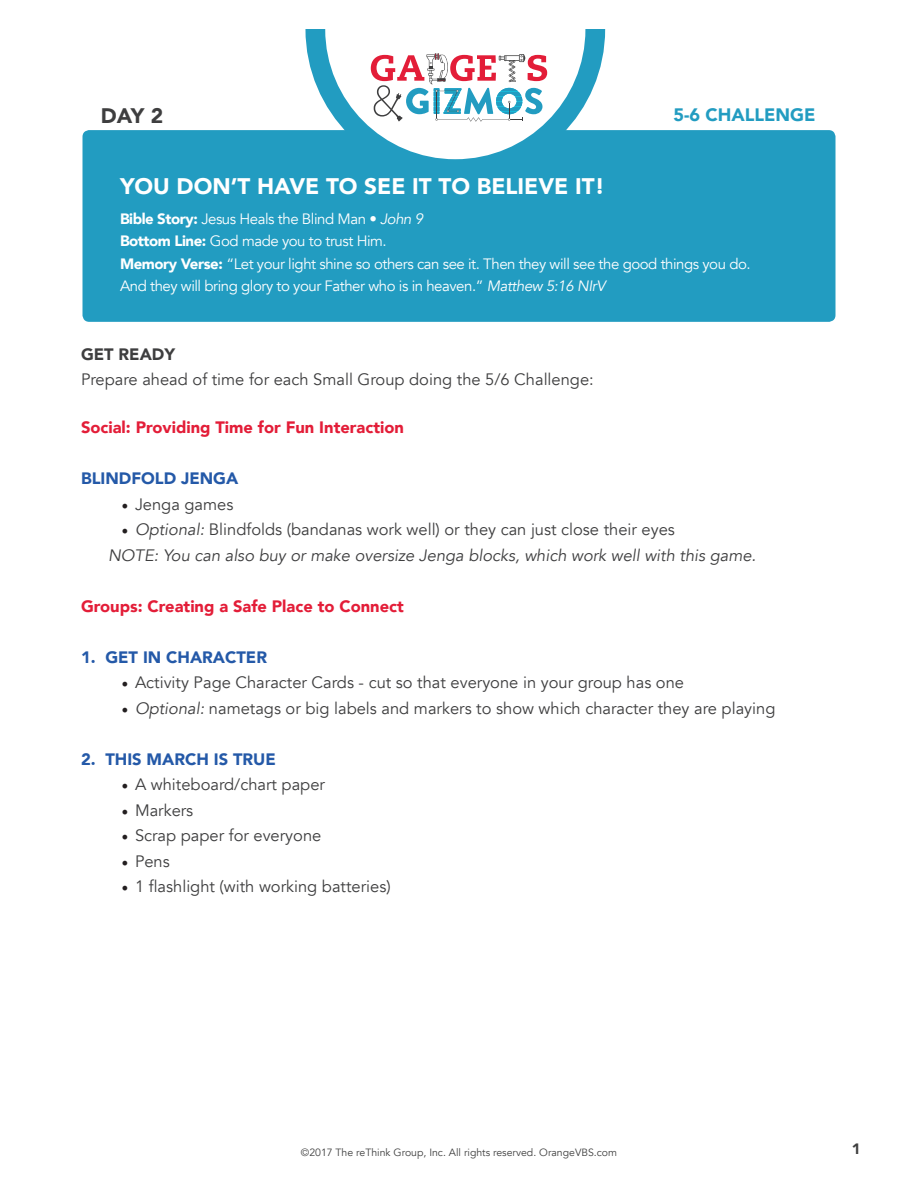
<style>
.page{position:relative;width:918px;height:1188px;background:#fff}
.page>*{position:absolute;margin:0;border:0;box-sizing:border-box;transform-origin:0 0}
.t1{font:900 22.5px "Avenir";color:#fff}
.t2{font:900 21px "Avenir";color:#3e3e3f}
.t3{font:900 18px "Avenir";color:#229cc1}
.t4{font:16.5px "Avenir";color:#3e3e3f}
.t5{font:900 16.5px "Avenir";color:#e31d38}
.t6{font:italic 16.5px "Avenir";color:#3e3e3f}
.t7{font:900 16.5px "Avenir";color:#2459a8}
.t8{font:900 16.5px "Avenir";color:#3e3e3f}
.t9{font:15px/22.5px "Avenir";letter-spacing:-.03em;color:#fff}
.t10{font:900 15px "Avenir";color:#404040}
.t11{font:10.5px "Avenir";color:#404040}
.s1{font-weight:900}
.s2{font-style:italic}
.s3{font-family:"Minion Pro";font-size:18px;color:#231f20}
</style>
<div class="page">
<div style="left:82px;top:130px;width:754px;height:192px;background:#229cc1;border-radius:7px"></div>
<svg style="left:305px;top:29px;width:300px;height:131px"></svg>
<svg style="left:325px;top:29px;width:260px;height:130px"></svg>
<p class="t2" style="left:101px;top:97px;width:64px">DAY 2</p>
<p class="t3" style="left:674px;top:99px;width:143px">5-6 CHALLENGE</p>
<p class="t1" style="left:120px;top:166px;width:486px">YOU DON’T HAVE TO SEE IT TO BELIEVE IT!</p>
<p class="t9" style="left:120px;top:207px;width:305px"><span class="s1">Bible Story:</span> Jesus Heals the Blind Man • <span class="s2">John 9</span></p>
<p class="t9" style="left:120px;top:230px;width:268px"><span class="s1">Bottom Line:</span> God made you to trust Him.</p>
<p class="t9" style="left:120px;top:252px;width:632px"><span class="s1">Memory Verse:</span> “Let your light shine so others can see it. Then they will see the good things you do.<br>And they will bring glory to your Father who is in heaven.” <span class="s2">Matthew 5:16 NIrV</span></p>
<p class="t8" style="left:81px;top:340px;width:96px">GET READY</p>
<p class="t4" style="left:81px;top:370px;width:514px">Prepare ahead of time for each Small Group doing the 5/6 Challenge:</p>
<p class="t5" style="left:81px;top:413px;width:324px">Social: Providing Time for Fun Interaction</p>
<p class="t7" style="left:81px;top:464px;width:159px">BLINDFOLD JENGA</p>
<p class="t4" style="left:122px;top:494px;width:113px"><span class="s3">•</span> Jenga games</p>
<p class="t4" style="left:122px;top:520px;width:555px"><span class="s3">•</span> <span class="s2">Optional:</span> Blindfolds (bandanas work well) or they can just close their eyes</p>
<p class="t6" style="left:108px;top:545px;width:650px">NOTE: You can also buy or make oversize Jenga blocks, which work well with this game.</p>
<p class="t5" style="left:81px;top:592px;width:324px">Groups: Creating a Safe Place to Connect</p>
<p class="t7" style="left:81px;top:643px;width:188px">1. GET IN CHARACTER</p>
<p class="t4" style="left:122px;top:673px;width:564px"><span class="s3">•</span> Activity Page Character Cards - cut so that everyone in your group has one</p>
<p class="t4" style="left:122px;top:698px;width:655px"><span class="s3">•</span> <span class="s2">Optional:</span> nametags or big labels and markers to show which character they are playing</p>
<p class="t7" style="left:81px;top:745px;width:196px">2. THIS MARCH IS TRUE</p>
<p class="t4" style="left:122px;top:775px;width:205px"><span class="s3">•</span> A whiteboard/chart paper</p>
<p class="t4" style="left:122px;top:800px;width:73px"><span class="s3">•</span> Markers</p>
<p class="t4" style="left:122px;top:826px;width:201px"><span class="s3">•</span> Scrap paper for everyone</p>
<p class="t4" style="left:122px;top:851px;width:50px"><span class="s3">•</span> Pens</p>
<p class="t4" style="left:122px;top:877px;width:271px"><span class="s3">•</span> 1 flashlight (with working batteries)</p>
<p class="t11" style="left:301px;top:1146px;width:318px">©2017 The reThink Group, Inc. All rights reserved. OrangeVBS.com</p>
<p class="t10" style="left:852px;top:1136px;width:10px">1</p>
</div>
